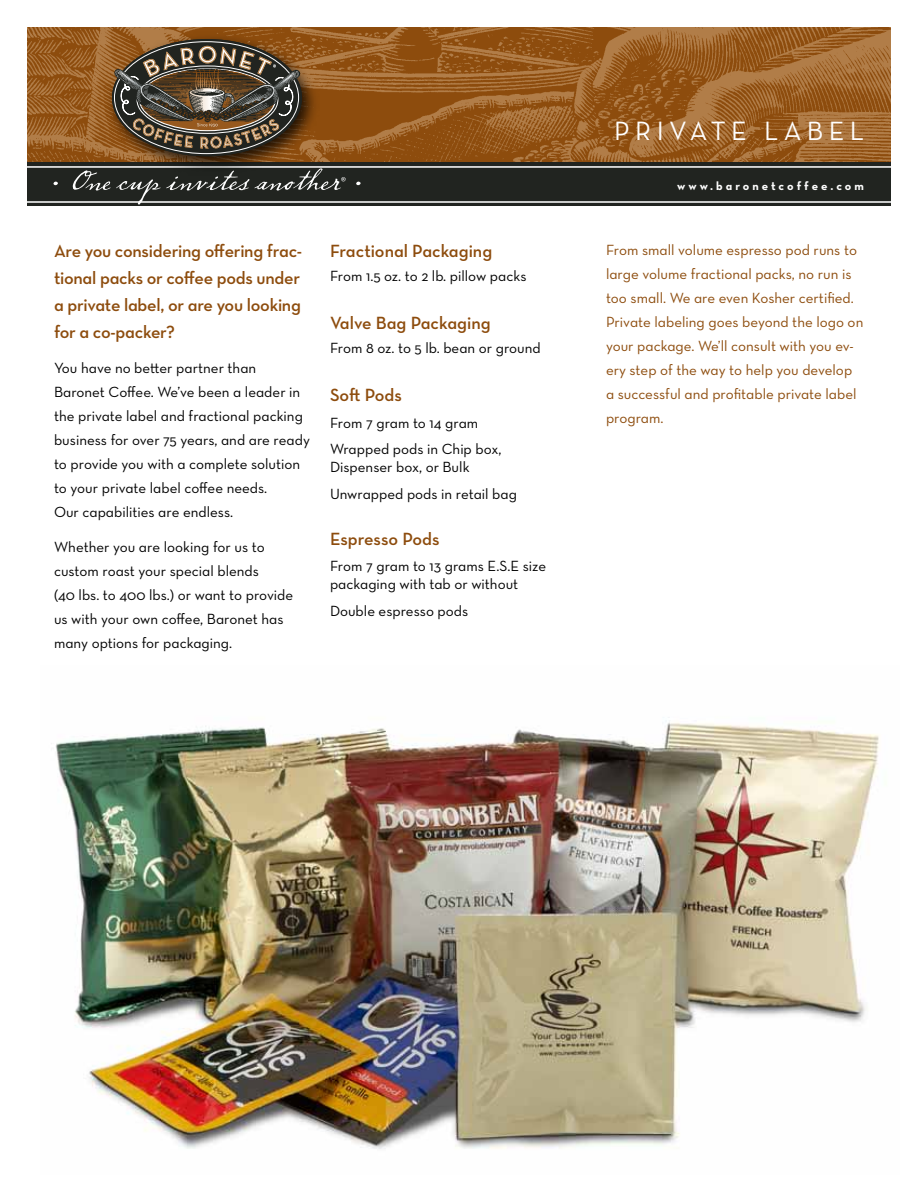
<style>
.page{position:relative;width:918px;height:1188px;background:#fff}
.page>*{position:absolute;margin:0;border:0;box-sizing:border-box;transform-origin:0 0}
.t1{font:27px "Neutraface Text Book Alt";letter-spacing:.2em;color:#fff}
.t2{font:18px/27px "Neutraface Text Demi Alt";letter-spacing:-.015em;color:#8d4c0d;text-align:justify}
.t3{font:15px/24px "Neutraface Text Book Alt";color:#000}
.t4{font:15px/24px "Neutraface Text Book Alt";color:#8d4c0d}
.t5{font:12px "Neutraface Text Bold Alt";letter-spacing:.25em;color:#fff}
</style>
<div class="page">
<img style="left:27px;top:27px;width:864px;height:135px">
<div style="left:27px;top:162px;width:864px;height:44px;background:#212420"></div>
<hr style="left:27px;top:201px;width:864px;height:2px;background:#fff">
<hr style="left:27px;top:166px;width:864px;height:2px;background:#fff">
<svg style="left:53px;top:182px;width:5px;height:3px"></svg>
<svg style="left:356px;top:182px;width:5px;height:3px"></svg>
<svg style="left:73px;top:170px;width:273px;height:35px"></svg>
<img style="left:101px;top:28px;width:223px;height:150px">
<svg style="left:112px;top:39px;width:190px;height:117px"></svg>
<img style="left:111px;top:64px;width:192px;height:63px">
<svg style="left:115px;top:46px;width:185px;height:103px;background:#625340"></svg>
<img style="left:55px;top:720px;width:824px;height:429px">
<p class="t2" style="left:54px;top:237px;width:250px">Are you considering offering frac&shy;tional packs or coffee pods under a private label, or are you looking for a co-packer?</p>
<p class="t3" style="left:54px;top:356px;width:257px">You have no better partner than Baronet Coffee. We’ve been a leader in the private label and fractional packing business for over 75 years, and are ready to provide you with a complete solution to your private label coffee needs.<br>Our capabilities are endless.</p>
<p class="t3" style="left:54px;top:534px;width:241px">Whether you are looking for us to custom roast your special blends<br>(40 lbs. to 400 lbs.) or want to provide us with your own coffee, Baronet has many options for packaging.</p>
<p class="t2" style="left:330px;top:237px;width:164px">Fractional Packaging</p>
<p class="t3" style="left:330px;top:264px;width:198px">From 1.5 oz. to 2 lb. pillow packs</p>
<p class="t2" style="left:330px;top:309px;width:162px">Valve Bag Packaging</p>
<p class="t3" style="left:330px;top:336px;width:212px">From 8 oz. to 5 lb. bean or ground</p>
<p class="t2" style="left:330px;top:381px;width:73px">Soft Pods</p>
<p class="t3" style="left:330px;top:409px;width:173px;line-height:26.7px">From 7 gram to 14 gram<br>Wrapped pods in Chip box,</p>
<p class="t3" style="left:330px;top:454px;width:189px;line-height:26.7px">Dispenser box, or Bulk<br>Unwrapped pods in retail bag</p>
<p class="t2" style="left:330px;top:525px;width:111px">Espresso Pods</p>
<p class="t3" style="left:330px;top:557px;width:218px;line-height:18px">From 7 gram to 13 grams E.S.E size packaging with tab or without</p>
<p class="t3" style="left:330px;top:599px;width:140px">Double espresso pods</p>
<h1 class="t1" style="left:614px;top:114px;width:251px">PRIVATE LABEL</h1>
<p class="t5" style="left:677px;top:178px;width:188px">www.baronetcoffee.com</p>
<p class="t4" style="left:606px;top:237px;width:259px">From small volume espresso pod runs to large volume fractional packs, no run is too small. We are even Kosher certified.<br>Private labeling goes beyond the logo on your package. We’ll consult with you ev&shy;ery step of the way to help you develop a successful and profitable private label program.</p>
</div>
